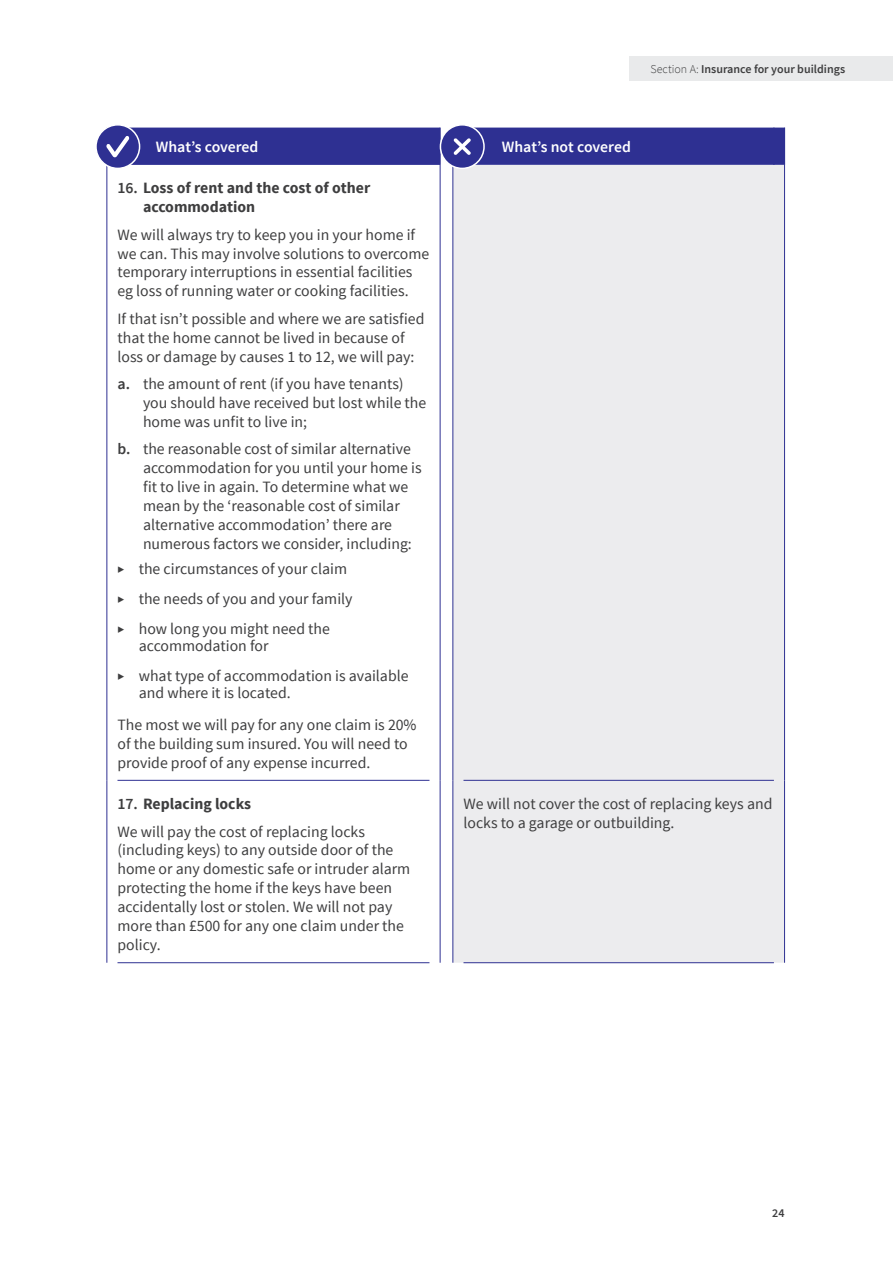
<style>
.page{position:relative;width:893px;height:1263px;background:#fff}
.page>*{position:absolute;margin:0;border:0;box-sizing:border-box;transform-origin:0 0}
.Body{font:15.75px/18.9px "Source Sans Pro";color:#3e3e3f}
.t1{font:700 15.75px/18.9px "Source Sans Pro";color:#3e3e3f}
.Table__White_Semibold{font:600 15.75px "Source Sans Pro";color:#fff}
.t2{font:600 12px "Source Sans Pro";color:#3e3e3f}
.s1{font-weight:300}
.s2{font-weight:600}
.s3{font-size:12px}
</style>
<div class="page">
<div style="left:453px;top:165px;width:331px;height:798px;background:#ececee"></div>
<hr style="left:452px;top:165px;width:1px;height:615px;background:#2e3092">
<hr style="left:784px;top:165px;width:1px;height:615px;background:#2e3092">
<hr style="left:452px;top:780px;width:1px;height:183px;background:#2e3092">
<hr style="left:784px;top:780px;width:1px;height:183px;background:#2e3092">
<hr style="left:440px;top:128px;width:1px;height:37px;background:#2e3092">
<hr style="left:463px;top:780px;width:311px;height:1px;background:#2e3092">
<hr style="left:463px;top:962px;width:311px;height:1px;background:#2e3092">
<hr style="left:784px;top:128px;width:1px;height:37px;background:#2e3092">
<hr style="left:106px;top:165px;width:1px;height:615px;background:#2e3092">
<hr style="left:440px;top:165px;width:1px;height:615px;background:#2e3092">
<hr style="left:106px;top:780px;width:1px;height:183px;background:#2e3092">
<hr style="left:117px;top:780px;width:312px;height:1px;background:#2e3092">
<hr style="left:440px;top:780px;width:1px;height:183px;background:#2e3092">
<hr style="left:117px;top:962px;width:312px;height:1px;background:#2e3092">
<div style="left:96px;top:125px;width:44px;height:43px;background:#2e3092;border-radius:50%"></div>
<div style="left:95px;top:124px;width:45px;height:45px;border:2px solid #fff;border-radius:50%"></div>
<div style="left:106px;top:128px;width:334px;height:37px;background:#2e3092"></div>
<div style="left:440px;top:125px;width:44px;height:43px;background:#2e3092;border-radius:50%"></div>
<div style="left:440px;top:124px;width:45px;height:45px;border:2px solid #fff;border-radius:50%"></div>
<div style="left:453px;top:128px;width:331px;height:37px;background:#2e3092"></div>
<div style="left:629px;top:57px;width:264px;height:24px;background:#e9eaeb"></div>
<p class="t2" style="left:651px;top:62px;width:196px"><span class="s1">Section A:</span> Insurance for your buildings</p>
<p class="Table__White_Semibold" style="left:156px;top:137px;width:104px">What’s covered</p>
<p class="Table__White_Semibold" style="left:502px;top:137px;width:131px">What’s not covered</p>
<p class="t1" style="left:143px;top:179px;width:229px;text-indent:-26px"><span class="s2">16.</span> Loss of rent and the cost of other accommodation</p>
<p class="Body" style="left:117px;top:225px;width:313px">We will always try to keep you in your home if we can. This may involve solutions to overcome temporary interruptions in essential facilities eg loss of running water or cooking facilities.</p>
<p class="Body" style="left:117px;top:309px;width:308px">If that isn’t possible and where we are satisfied that the home cannot be lived in because of loss or damage by causes 1 to 12, we will pay:</p>
<p class="Body" style="left:143px;top:375px;width:285px;text-indent:-26px"><span class="s2">a.</span> the amount of rent (if you have tenants) you should have received but lost while the home was unfit to live in;</p>
<p class="Body" style="left:143px;top:440px;width:280px;text-indent:-26px"><span class="s2">b.</span> the reasonable cost of similar alternative accommodation for you until your home is fit to live in again. To determine what we mean by the ‘reasonable cost of similar alternative accommodation’ there are numerous factors we consider, including:</p>
<p class="Body" style="left:117px;top:560px;width:231px"><span class="s3">▶</span> the circumstances of your claim</p>
<p class="Body" style="left:117px;top:590px;width:237px"><span class="s3">▶</span> the needs of you and your family</p>
<p class="Body" style="left:139px;top:620px;width:193px;line-height:17.1px;text-indent:-21px"><span class="s3">▶</span> how long you might need the accommodation for</p>
<p class="Body" style="left:139px;top:667px;width:271px;line-height:17.1px;text-indent:-21px"><span class="s3">▶</span> what type of accommodation is available and where it is located.</p>
<p class="Body" style="left:117px;top:715px;width:301px">The most we will pay for any one claim is 20% of the building sum insured. You will need to provide proof of any expense incurred.</p>
<p class="t1" style="left:117px;top:795px;width:135px"><span class="s2">17.</span> Replacing locks</p>
<p class="Body" style="left:117px;top:822px;width:294px">We will pay the cost of replacing locks (including keys) to any outside door of the home or any domestic safe or intruder alarm protecting the home if the keys have been accidentally lost or stolen. We will not pay more than £500 for any one claim under the policy.</p>
<p class="Body" style="left:463px;top:795px;width:310px">We will not cover the cost of replacing keys and locks to a garage or outbuilding.</p>
<p class="t2" style="left:772px;top:1206px;width:14px">24</p>
</div>
